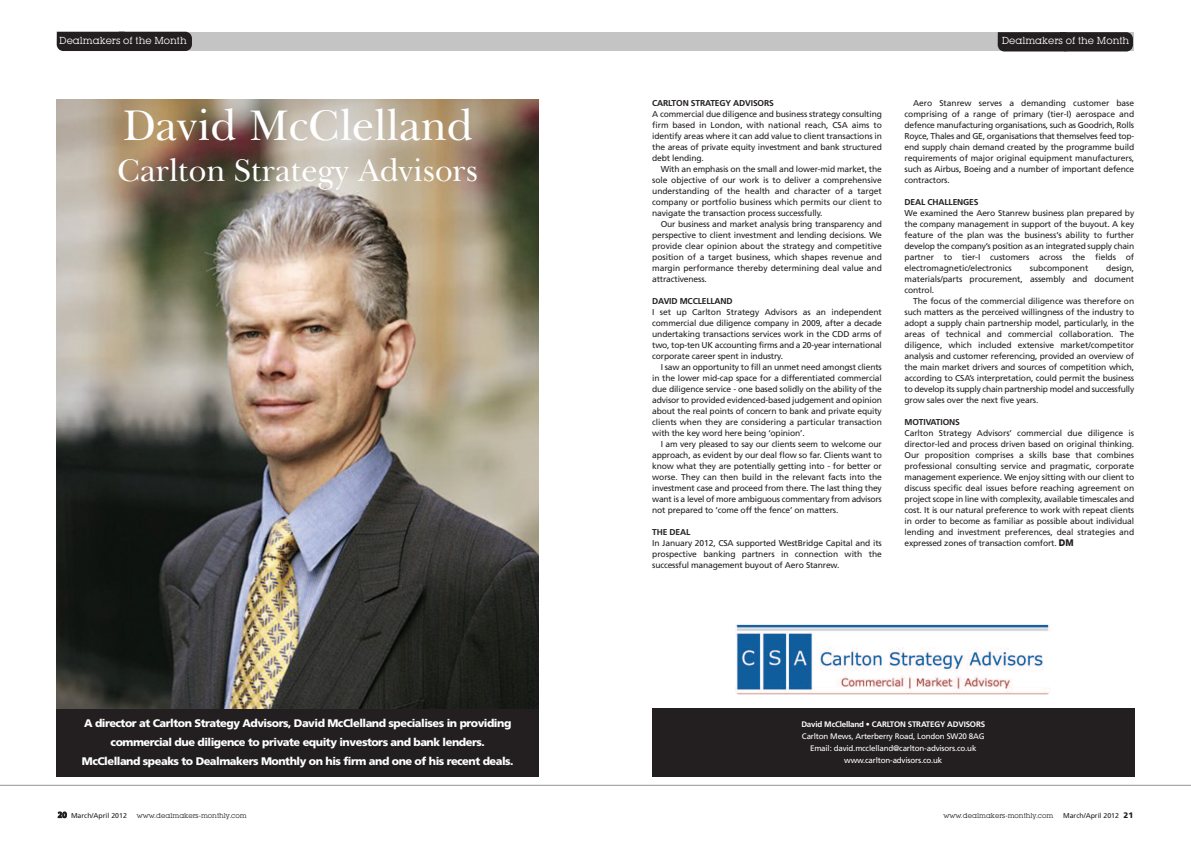
<style>
.page{position:relative;width:1191px;height:842px;background:#fff}
.page>*{position:absolute;margin:0;border:0;box-sizing:border-box;transform-origin:0 0}
.t1{font:44px "New Baskerville IT Cby BT";color:#fff}
.t2{font:32px "New Baskerville IT Cby BT";color:#fff}
.t3{font:900 11px/19px "Frutiger";letter-spacing:-.045em;color:#fff;text-align:center}
.t4{font:10px "Lubalin Graph IT Cby BT";color:#fff}
.t5{font:8.5px/11px "Frutiger";letter-spacing:-.015em;color:#231f20;text-align:justify}
.t6{font:700 8.5px "Frutiger";letter-spacing:-.015em;color:#231f20}
.t7{font:8px/12px "Frutiger";letter-spacing:-.025em;color:#fff;text-align:center}
.t8{font:700 8px "Frutiger";letter-spacing:-.025em;color:#fff}
.t9{font:7px "Lubalin Graph IT Cby BT";color:#231f20}
.t10{font:7px "Frutiger";color:#231f20}
.s1{font-family:"Avant Garde";font-weight:700;font-size:9px}
.s2{font-weight:700;font-size:8px}
.s3{font-weight:900;font-size:8px}
</style>
<div class="page">
<hr style="left:0;top:785px;width:1191px;height:1px;background:#939598">
<div style="left:595px;top:32px;width:539px;height:18px;background:#c4c4c5"></div>
<div style="left:997px;top:32px;width:136px;height:19px;background:#231f20"></div>
<img style="left:57px;top:99px;width:482px;height:610px">
<div style="left:78px;top:32px;width:517px;height:18px;background:#c4c4c5"></div>
<div style="left:57px;top:32px;width:135px;height:19px;background:#231f20"></div>
<div style="left:652px;top:709px;width:482px;height:68px;background:#231f20"></div>
<div style="left:57px;top:709px;width:482px;height:68px;background:#231f20"></div>
<img style="left:735px;top:625px;width:315px;height:70px">
<p class="t4" style="left:59px;top:37px;width:129px">Dealmakers of the Month</p>
<p class="t4" style="left:1001px;top:37px;width:129px">Dealmakers of the Month</p>
<h1 class="t1" style="left:122px;top:109px;width:352px">David McClelland</h1>
<h2 class="t2" style="left:117px;top:158px;width:362px">Carlton Strategy Advisors</h2>
<p class="t3" style="left:82px;top:714px;width:433px">A director at Carlton Strategy Advisors, David McClelland specialises in providing commercial due diligence to private equity investors and bank lenders.<br>McClelland speaks to Dealmakers Monthly on his firm and one of his recent deals.</p>
<p class="t6" style="left:652px;top:99px;width:123px">CARLTON STRATEGY ADVISORS</p>
<p class="t5" style="left:652px;top:109px;width:231px">A commercial due diligence and business strategy consulting firm based in London, with national reach, CSA aims to identify areas where it can add value to client transactions in the areas of private equity investment and bank structured debt lending.</p>
<p class="t5" style="left:652px;top:164px;width:231px;text-indent:9px">With an emphasis on the small and lower-mid market, the sole objective of our work is to deliver a comprehensive understanding of the health and character of a target company or portfolio business which permits our client to navigate the transaction process successfully.</p>
<p class="t5" style="left:652px;top:219px;width:231px;text-indent:9px">Our business and market analysis bring transparency and perspective to client investment and lending decisions. We provide clear opinion about the strategy and competitive position of a target business, which shapes revenue and margin performance thereby determining deal value and attractiveness.</p>
<p class="t6" style="left:652px;top:297px;width:82px">DAVID MCCLELLAND</p>
<p class="t5" style="left:652px;top:307px;width:231px">I set up Carlton Strategy Advisors as an independent commercial due diligence company in 2009, after a decade undertaking transactions services work in the CDD arms of two, top-ten UK accounting firms and a 20-year international corporate career spent in industry.</p>
<p class="t5" style="left:652px;top:362px;width:231px;text-indent:9px">I saw an opportunity to fill an unmet need amongst clients in the lower mid-cap space for a differentiated commercial due diligence service - one based solidly on the ability of the advisor to provided evidenced-based judgement and opinion about the real points of concern to bank and private equity clients when they are considering a particular transaction with the key word here being ‘opinion’.</p>
<p class="t5" style="left:652px;top:439px;width:231px;text-indent:9px">I am very pleased to say our clients seem to welcome our approach, as evident by our deal flow so far. Clients want to know what they are potentially getting into - for better or worse. They can then build in the relevant facts into the investment case and proceed from there. The last thing they want is a level of more ambiguous commentary from advisors not prepared to ‘come off the fence’ on matters.</p>
<p class="t6" style="left:652px;top:528px;width:40px">THE DEAL</p>
<p class="t5" style="left:652px;top:538px;width:231px">In January 2012, CSA supported WestBridge Capital and its prospective banking partners in connection with the successful management buyout of Aero Stanrew.</p>
<p class="t5" style="left:904px;top:98px;width:231px;text-indent:9px">Aero Stanrew serves a demanding customer base comprising of a range of primary (tier-I) aerospace and defence manufacturing organisations, such as Goodrich, Rolls Royce, Thales and GE, organisations that themselves feed top&shy;end supply chain demand created by the programme build requirements of major original equipment manufacturers, such as Airbus, Boeing and a number of important defence contractors.</p>
<p class="t6" style="left:904px;top:198px;width:76px">DEAL CHALLENGES</p>
<p class="t5" style="left:904px;top:208px;width:231px">We examined the Aero Stanrew business plan prepared by the company management in support of the buyout. A key feature of the plan was the business’s ability to further develop the company’s position as an integrated supply chain partner to tier-I customers across the fields of electromagnetic/electronics</p>
<p class="t5" style="left:904px;top:263px;width:231px;text-indent:202px">design, materials/parts procurement, assembly and document control.</p>
<p class="t5" style="left:904px;top:296px;width:231px;text-indent:9px">The focus of the commercial diligence was therefore on such matters as the perceived willingness of the industry to adopt a supply chain partnership model, particularly, in the areas of technical and commercial collaboration. The diligence, which included extensive market/competitor analysis and customer referencing, provided an overview of the main market drivers and sources of competition which, according to CSA’s interpretation, could permit the business to develop its supply chain partnership model and successfully grow sales over the next five years.</p>
<p class="t6" style="left:904px;top:418px;width:57px">MOTIVATIONS</p>
<p class="t5" style="left:904px;top:428px;width:231px">Carlton Strategy Advisors’ commercial due diligence is director-led and process driven based on original thinking.<br>Our proposition comprises a skills base that combines professional consulting service and pragmatic, corporate management experience. We enjoy sitting with our client to discuss specific deal issues before reaching agreement on project scope in line with complexity, available timescales and cost. It is our natural preference to work with repeat clients in order to become as familiar as possible about individual lending and investment preferences, deal strategies and expressed zones of transaction comfort. <span class="s1">DM</span></p>
<p class="t5" style="left:1029px;top:263px;width:60px">subcomponent</p>
<p class="t8" style="left:801px;top:721px;width:185px">David McClelland • CARLTON STRATEGY ADVISORS</p>
<p class="t7" style="left:802px;top:731px;width:184px">Carlton Mews, Arterberry Road, London SW20 8AG<br>Email: david.mcclelland@carlton-advisors.co.uk www.carlton-advisors.co.uk</p>
<p class="t10" style="left:58px;top:812px;width:71px"><span class="s2">20</span> March/April 2012</p>
<p class="t9" style="left:137px;top:813px;width:111px">www.dealmakers-monthly.com</p>
<p class="t9" style="left:943px;top:813px;width:111px">www.dealmakers-monthly.com</p>
<p class="t10" style="left:1063px;top:812px;width:72px">March/April 2012 <span class="s3">21</span></p>
</div>
